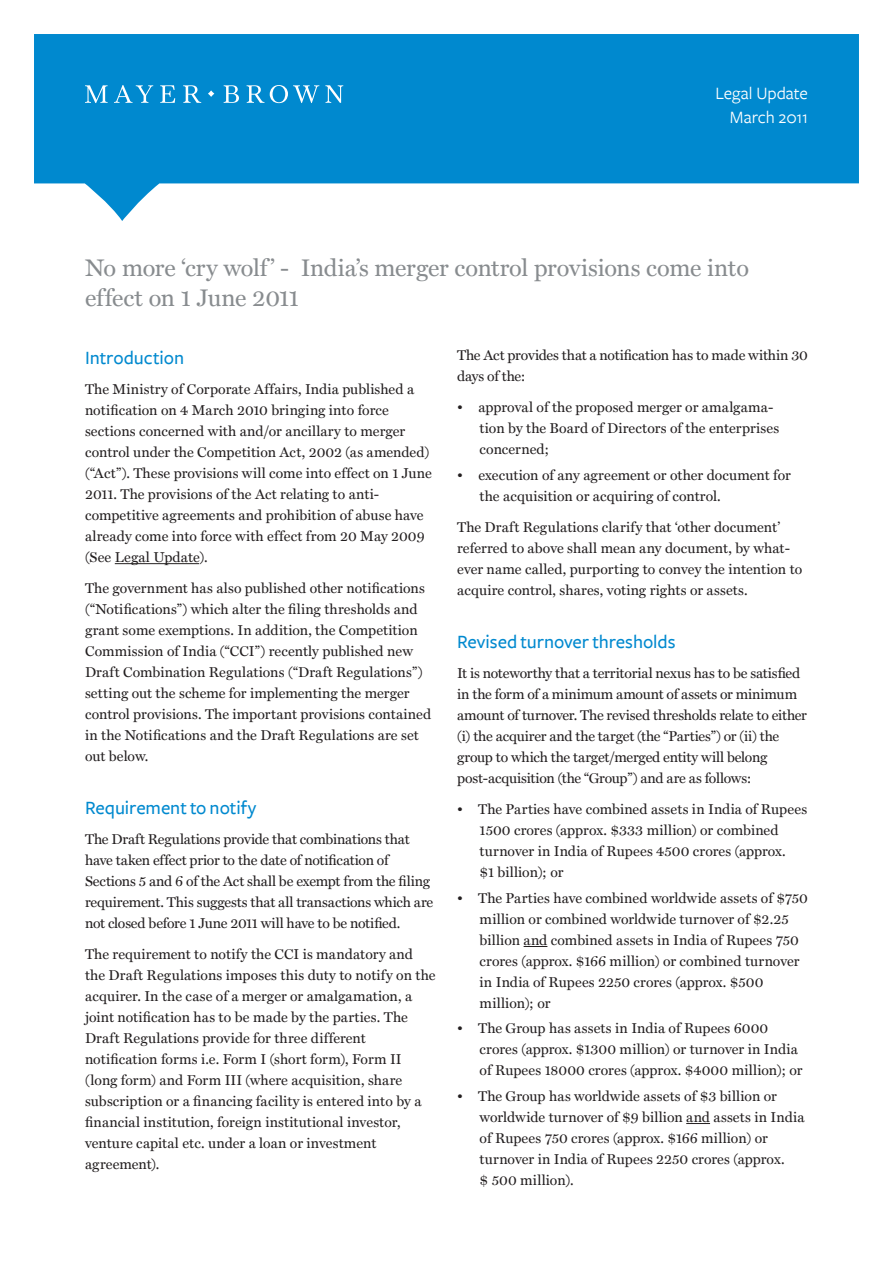
<style>
.page{position:relative;width:893px;height:1263px;background:#fff}
.page>*{position:absolute;margin:0;border:0;box-sizing:border-box;transform-origin:0 0}
.Head{font:24px/30px "Miller Text";letter-spacing:-.01em;color:#888c8f}
.Headings_L1_Subhead{font:500 19.5px "Freight Sans";letter-spacing:-.005em;color:#0089cf}
.Document_name{font:18px "Freight Sans";color:#fff}
.Date{font:18px "Freight Sans";letter-spacing:-.01em;color:#fff}
.Body_copy{font:14.25px/21px "Miller Text";color:#231f20}
.Bullet_L1{font:14.25px/21px "Miller Text";letter-spacing:.005em;color:#231f20}
.Bullet_L1_last{font:14.25px/21px "Miller Text";color:#231f20}
</style>
<div class="page">
<svg style="left:34px;top:34px;width:825px;height:187px;fill:#0089cf"></svg>
<hr style="left:115px;top:563px;width:84px;height:1px;background:#231f20">
<svg style="left:524px;top:946px;width:23px;height:1px"></svg>
<svg style="left:686px;top:1123px;width:24px;height:1px"></svg>
<svg style="left:85px;top:85px;width:258px;height:18px;background:#38a2d9"></svg>
<p class="Document_name" style="left:715px;top:84px;width:94px">Legal Update</p>
<p class="Date" style="left:730px;top:108px;width:79px">March 2011</p>
<p class="Head" style="left:85px;top:253px;width:665px">No more ‘cry wolf’ - India’s merger control provisions come into effect on 1 June 2011</p>
<p class="Headings_L1_Subhead" style="left:85px;top:347px;width:101px">Introduction</p>
<p class="Body_copy" style="left:85px;top:378px;width:348px">The Ministry of Corporate Affairs, India published a notification on 4 March 2010 bringing into force sections concerned with and/or ancillary to merger control under the Competition Act, 2002 (as amended) (“Act”). These provisions will come into effect on 1 June 2011. The provisions of the Act relating to anti&shy;competitive agreements and prohibition of abuse have already come into force with effect from 20 May 2009 (See Legal Update).</p>
<p class="Body_copy" style="left:85px;top:578px;width:348px">The government has also published other notifications (“Notifications”) which alter the filing thresholds and grant some exemptions. In addition, the Competition Commission of India (“CCI”) recently published new Draft Combination Regulations (“Draft Regulations”) setting out the scheme for implementing the merger control provisions. The important provisions contained in the Notifications and the Draft Regulations are set out below.</p>
<p class="Headings_L1_Subhead" style="left:85px;top:797px;width:173px">Requirement to notify</p>
<p class="Body_copy" style="left:85px;top:828px;width:350px">The Draft Regulations provide that combinations that have taken effect prior to the date of notification of Sections 5 and 6 of the Act shall be exempt from the filing requirement. This suggests that all transactions which are not closed before 1 June 2011 will have to be notified.</p>
<p class="Body_copy" style="left:85px;top:944px;width:352px">The requirement to notify the CCI is mandatory and the Draft Regulations imposes this duty to notify on the acquirer. In the case of a merger or amalgamation, a joint notification has to be made by the parties. The Draft Regulations provide for three different notification forms i.e. Form I (short form), Form II (long form) and Form III (where acquisition, share subscription or a financing facility is entered into by a financial institution, foreign institutional investor, venture capital etc. under a loan or investment agreement).</p>
<p class="Body_copy" style="left:457px;top:344px;width:352px">The Act provides that a notification has to made within 30 days of the:</p>
<p class="Bullet_L1" style="left:480px;top:397px;width:301px;text-indent:-22px">• approval of the proposed merger or amalgama&shy;tion by the Board of Directors of the enterprises concerned;</p>
<p class="Bullet_L1_last" style="left:480px;top:464px;width:313px;text-indent:-22px">• execution of any agreement or other document for the acquisition or acquiring of control.</p>
<p class="Body_copy" style="left:457px;top:517px;width:347px">The Draft Regulations clarify that ‘other document’ referred to above shall mean any document, by what&shy;ever name called, purporting to convey the intention to acquire control, shares, voting rights or assets.</p>
<p class="Headings_L1_Subhead" style="left:457px;top:631px;width:220px">Revised turnover thresholds</p>
<p class="Body_copy" style="left:457px;top:662px;width:351px">It is noteworthy that a territorial nexus has to be satisfied in the form of a minimum amount of assets or minimum amount of turnover. The revised thresholds relate to either (i) the acquirer and the target (the “Parties”) or (ii) the group to which the target/merged entity will belong post-acquisition (the “Group”) and are as follows:</p>
<p class="Bullet_L1" style="left:480px;top:799px;width:329px;text-indent:-22px">• The Parties have combined assets in India of Rupees 1500 crores (approx. $333 million) or combined turnover in India of Rupees 4500 crores (approx.<br>$1 billion); or</p>
<p class="Bullet_L1" style="left:480px;top:887px;width:330px;text-indent:-22px">• The Parties have combined worldwide assets of $750 million or combined worldwide turnover of $2.25 billion and combined assets in India of Rupees 750 crores (approx. $166 million) or combined turnover in India of Rupees 2250 crores (approx. $500 million); or</p>
<p class="Bullet_L1" style="left:480px;top:1018px;width:325px;text-indent:-22px">• The Group has assets in India of Rupees 6000 crores (approx. $1300 million) or turnover in India of Rupees 18000 crores (approx. $4000 million); or</p>
<p class="Bullet_L1" style="left:480px;top:1085px;width:326px;text-indent:-22px">• The Group has worldwide assets of $3 billion or worldwide turnover of $9 billion and assets in India of Rupees 750 crores (approx. $166 million) or turnover in India of Rupees 2250 crores (approx.<br>$ 500 million).</p>
</div>
